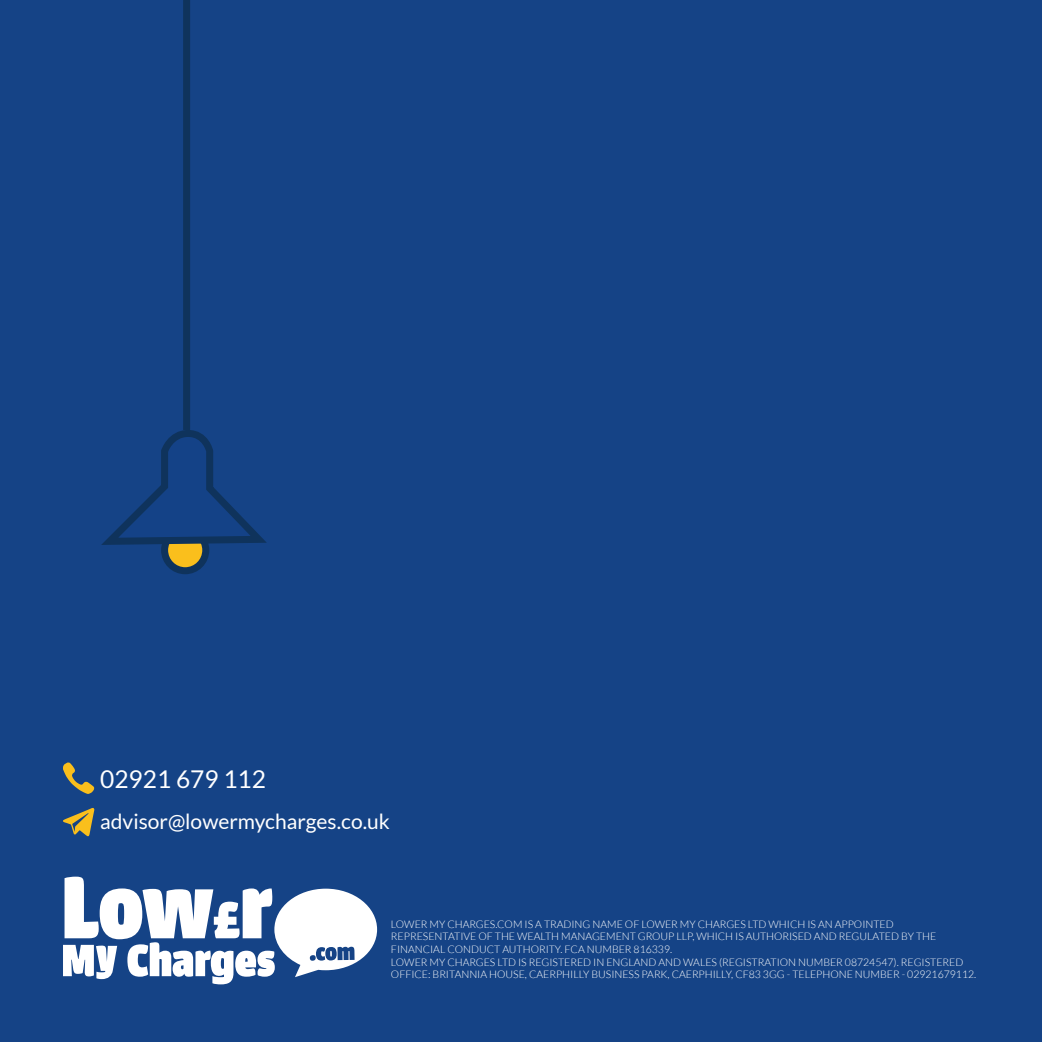
<style>
.page{position:relative;width:1042px;height:1042px;background:#154386}
.page>*{position:absolute;margin:0;border:0;box-sizing:border-box;transform-origin:0 0}
.t1{font:24.5px "Lato";color:#fff}
.t2{font:21px "Lato";color:#fff}
.t3{font:300 10.5px/12.6px "Lato";color:#fff}
</style>
<div class="page">
<div style="left:183px;top:0;width:7px;height:430px;background:#0f335c"></div>
<svg style="left:165px;top:529px;width:41px;height:42px"></svg>
<div style="left:161px;top:526px;width:48px;height:48px;border:7px solid #0f335c;border-radius:50%"></div>
<svg style="left:101px;top:430px;width:166px;height:121px"></svg>
<svg style="left:63px;top:876px;width:314px;height:108px"></svg>
<svg style="left:63px;top:762px;width:31px;height:32px"></svg>
<svg style="left:63px;top:808px;width:31px;height:28px"></svg>
<p class="t1" style="left:100px;top:765px;width:167px">02921 679 112</p>
<p class="t2" style="left:100px;top:810px;width:291px">advisor@lowermycharges.co.uk</p>
<p class="t3" style="left:391px;top:918px;width:547px">LOWER MY CHARGES.COM IS A TRADING NAME OF LOWER MY CHARGES LTD WHICH IS AN APPOINTED<br>REPRESENTATIVE OF THE WEALTH MANAGEMENT GROUP LLP, WHICH IS AUTHORISED AND REGULATED BY THE<br>FINANCIAL CONDUCT AUTHORITY. FCA NUMBER 816339.</p>
<p class="t3" style="left:391px;top:955px;width:587px">LOWER MY CHARGES LTD IS REGISTERED IN ENGLAND AND WALES (REGISTRATION NUMBER 08724547). REGISTERED<br>OFFICE: BRITANNIA HOUSE, CAERPHILLY BUSINESS PARK, CAERPHILLY, CF83 3GG - TELEPHONE NUMBER - 02921679112.</p>
</div>
